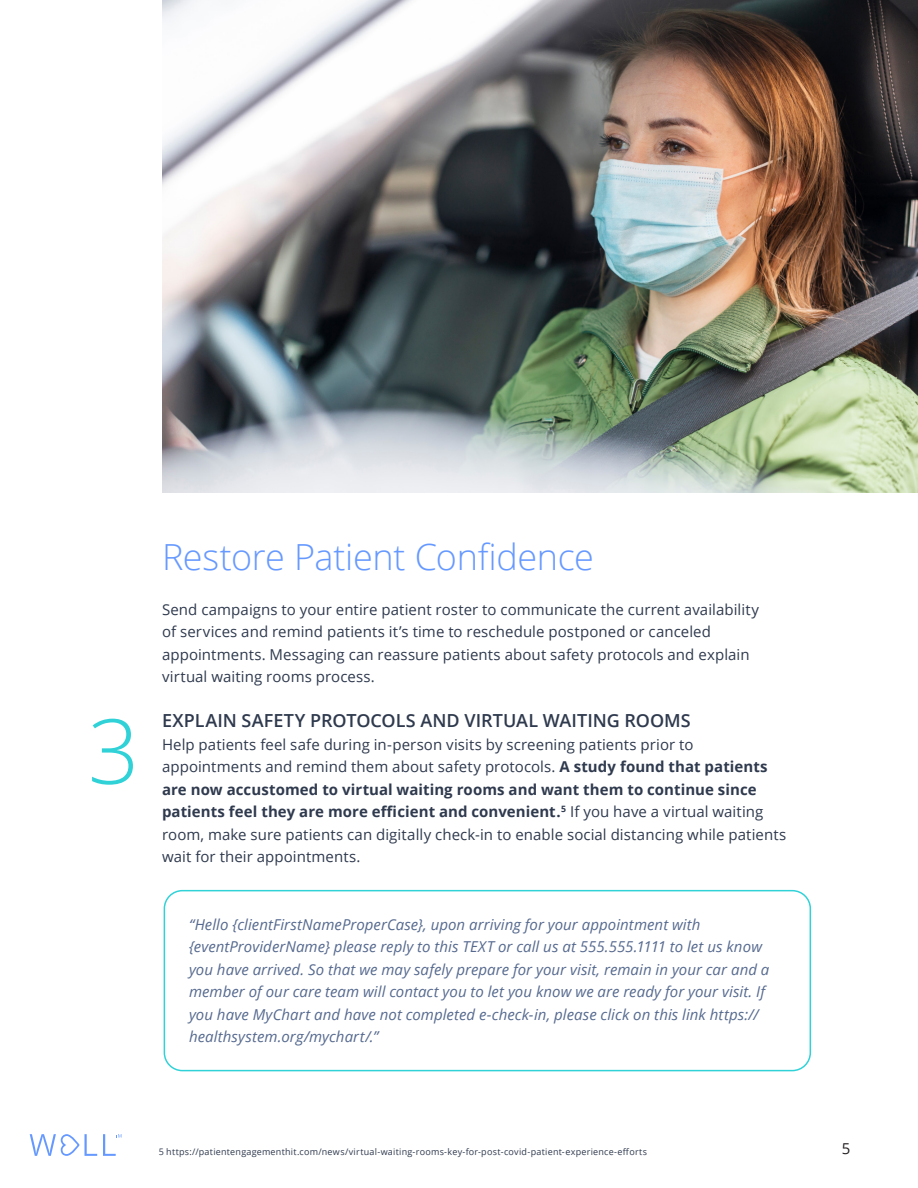
<style>
.page{position:relative;width:918px;height:1188px;background:#fff}
.page>*{position:absolute;margin:0;border:0;box-sizing:border-box;transform-origin:0 0}
.t1{font:300 90px "Open Sans";color:#30d2d8}
.t2{font:300 36px "Open Sans";letter-spacing:-.01em;color:#69f}
.t3{font:600 18px "Open Sans";color:#2f3a4e}
.t4{font:15px/22.5px "Open Sans";letter-spacing:.005em;color:#2f3a4e}
.t5{font:italic 15px/22.5px "Open Sans";letter-spacing:.005em;color:#566a8f}
.t6{font:15px "Open Sans";color:#231f20}
.t7{font:9px "Open Sans";letter-spacing:.025em;color:#2f3a4e}
.s1{font-weight:700}
</style>
<div class="page">
<svg style="left:30px;top:1135px;width:92px;height:20px"></svg>
<div style="left:164px;top:890px;width:647px;height:181px;border:2px solid #30d2d8;border-radius:18px"></div>
<img style="left:162px;top:0;width:756px;height:493px">
<h2 class="t1" style="left:88px;top:690px;width:53px">3</h2>
<h2 class="t2" style="left:162px;top:532px;width:433px">Restore Patient Confidence</h2>
<h2 class="t4" style="left:162px;top:598px;width:599px">Send campaigns to your entire patient roster to communicate the current availability of services and remind patients it’s time to reschedule postponed or canceled appointments. Messaging can reassure patients about safety protocols and explain virtual waiting rooms process.</h2>
<h2 class="t3" style="left:162px;top:708px;width:530px">EXPLAIN SAFETY PROTOCOLS AND VIRTUAL WAITING ROOMS</h2>
<h2 class="t4" style="left:162px;top:733px;width:626px">Help patients feel safe during in-person visits by screening patients prior to appointments and remind them about safety protocols. <span class="s1">A study found that patients are now accustomed to virtual waiting rooms and want them to continue since patients feel they are more efficient and convenient.</span><sup>5</sup> If you have a virtual waiting room, make sure patients can digitally check-in to enable social distancing while patients wait for their appointments.</h2>
<h2 class="t5" style="left:189px;top:913px;width:582px">“Hello {clientFirstNameProperCase}, upon arriving for your appointment with {eventProviderName} please reply to this TEXT or call us at 555.555.1111 to let us know you have arrived. So that we may safely prepare for your visit, remain in your car and a member of our care team will contact you to let you know we are ready for your visit. If you have MyChart and have not completed e-check-in, please click on this link https:// healthsystem.org/mychart/.”</h2>
<h2 class="t7" style="left:159px;top:1145px;width:490px">5 https://patientengagementhit.com/news/virtual-waiting-rooms-key-for-post-covid-patient-experience-efforts</h2>
<p class="t6" style="left:842px;top:1138px;width:10px">5</p>
</div>
